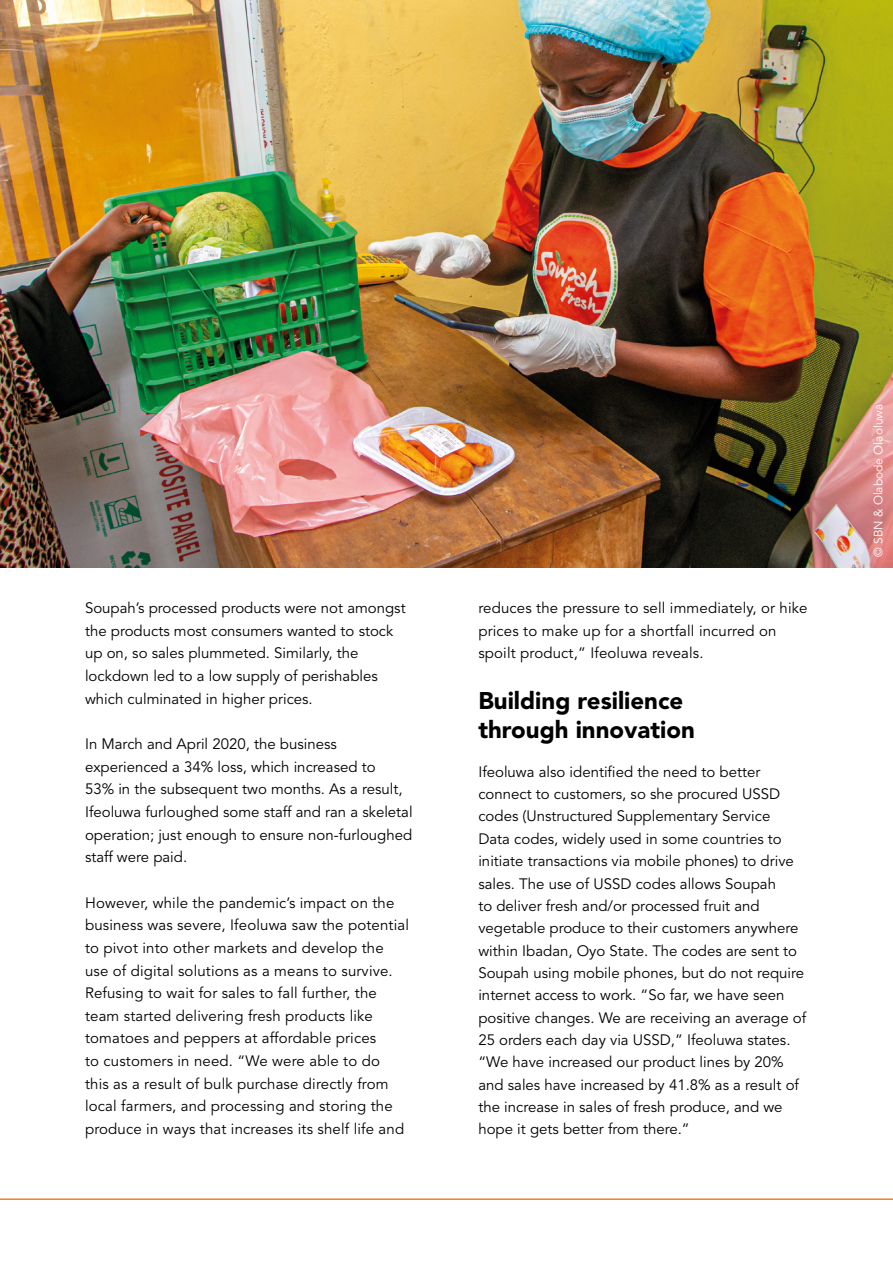
<style>
.page{position:relative;width:893px;height:1263px;background:#fff}
.page>*{position:absolute;margin:0;border:0;box-sizing:border-box;transform-origin:0 0}
.t1{font:900 24px/28.8px "Avenir LT Std";color:#000}
.t2{font:15px/22.6px "Avenir LT Std";color:#000}
.t3{font:12px "Avenir LT Std";color:#fff}
</style>
<div class="page">
<hr style="left:0;top:1198px;width:893px;height:2px;background:#f08223">
<img style="left:0;top:0;width:893px;height:568px">
<p class="t2" style="left:85px;top:597px;width:322px">Soupah’s processed products were not amongst the products most consumers wanted to stock up on, so sales plummeted. Similarly, the lockdown led to a low supply of perishables which culminated in higher prices.</p>
<p class="t2" style="left:85px;top:733px;width:329px">In March and April 2020, the business experienced a 34% loss, which increased to<br>53% in the subsequent two months. As a result, Ifeoluwa furloughed some staff and ran a skeletal operation; just enough to ensure non-furloughed staff were paid.</p>
<p class="t2" style="left:85px;top:891px;width:325px">However, while the pandemic’s impact on the business was severe, Ifeoluwa saw the potential to pivot into other markets and develop the use of digital solutions as a means to survive.<br>Refusing to wait for sales to fall further, the team started delivering fresh products like tomatoes and peppers at affordable prices<br>to customers in need. “We were able to do<br>this as a result of bulk purchase directly from local farmers, and processing and storing the produce in ways that increases its shelf life and</p>
<p class="t2" style="left:478px;top:597px;width:331px">reduces the pressure to sell immediately, or hike prices to make up for a shortfall incurred on spoilt product,” Ifeoluwa reveals.</p>
<h1 class="t1" style="left:478px;top:686px;width:218px">Building resilience through innovation</h1>
<p class="t2" style="left:478px;top:761px;width:329px">Ifeoluwa also identified the need to better connect to customers, so she procured USSD codes (Unstructured Supplementary Service<br>Data codes, widely used in some countries to initiate transactions via mobile phones) to drive sales. The use of USSD codes allows Soupah<br>to deliver fresh and/or processed fruit and vegetable produce to their customers anywhere within Ibadan, Oyo State. The codes are sent to Soupah using mobile phones, but do not require internet access to work. “So far, we have seen positive changes. We are receiving an average of 25 orders each day via USSD,” Ifeoluwa states. “We have increased our product lines by 20% and sales have increased by 41.8% as a result of the increase in sales of fresh produce, and we hope it gets better from there.”</p>
<p class="t3" style="left:871px;top:557px;width:155px;rotate:-90deg">© SBN &amp; Olabode Olaoluwa</p>
</div>
